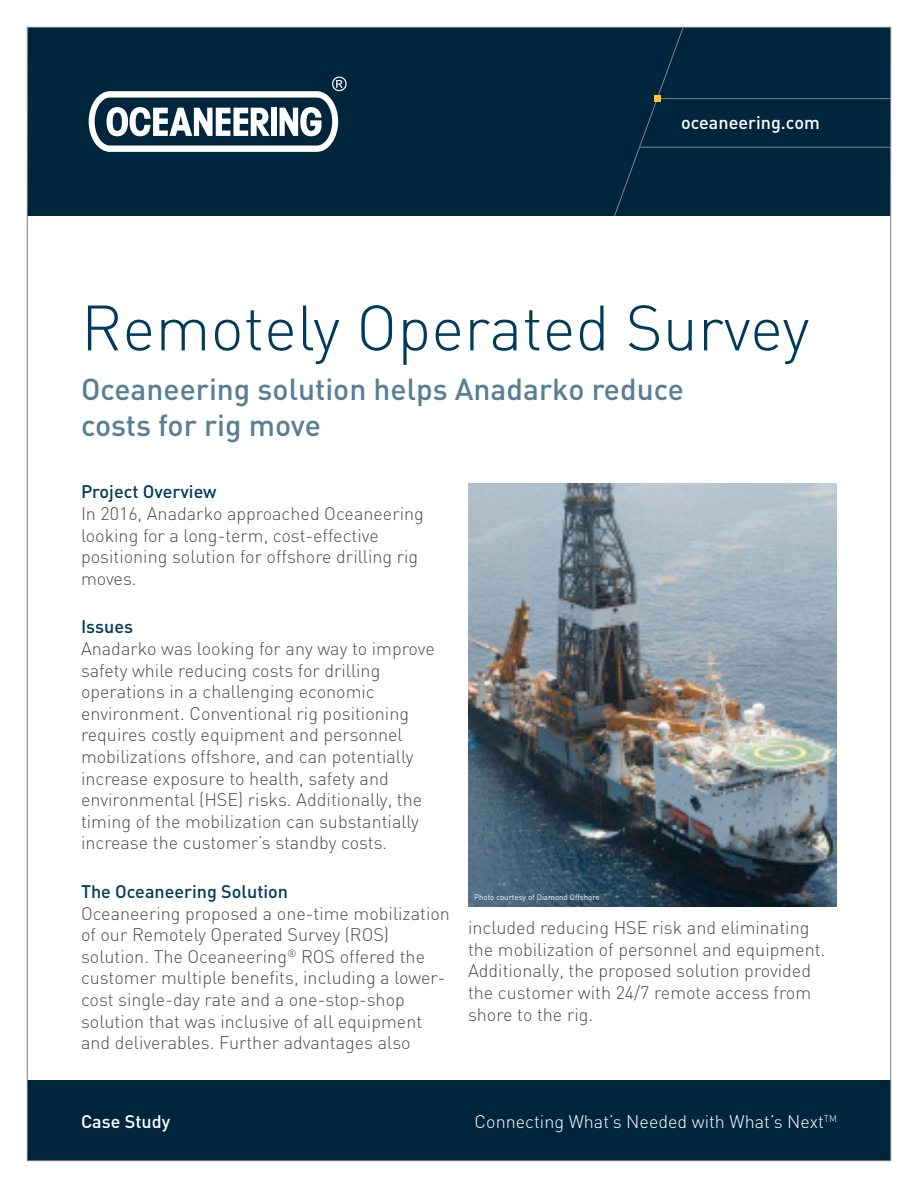
<style>
.page{position:relative;width:918px;height:1188px;background:#fff}
.page>*{position:absolute;margin:0;border:0;box-sizing:border-box;transform-origin:0 0}
.Heading{font:300 63px "DIN";color:#003a5d}
.Subheading{font:500 30px/36px "DIN";color:#577e95}
.Ingress{font:300 18px/21.6px "DIN";color:#4b4c4d}
.Ingress_features_tec{font:500 18px "DIN";color:#003a5d}
.t1{font:300 18px "DIN";color:#fff}
.Oceaneering_com__tag{font:500 18px "DIN";color:#fff}
.Body_text{font:7.8px "DIN";color:#fff}
</style>
<div class="page">
<div style="left:29px;top:29px;width:860px;height:187px;background:#00263e"></div>
<div style="left:27px;top:1080px;width:864px;height:81px;background:#00263e"></div>
<svg style="left:89px;top:77px;width:258px;height:75px"></svg>
<div style="left:272px;top:108px;width:5px;height:28px;background:#fff"></div>
<div style="left:614px;top:29px;width:70px;height:187px;background:#00263e"></div>
<hr style="left:658px;top:98px;width:233px;height:1px;background:#808285">
<hr style="left:640px;top:147px;width:251px;height:1px;background:#808285">
<div style="left:655px;top:95px;width:6px;height:7px;background:#ffc52d"></div>
<img style="left:468px;top:484px;width:369px;height:422px">
<p class="Oceaneering_com__tag" style="left:681px;top:111px;width:140px">oceaneering.com</p>
<p class="Heading" style="left:81px;top:286px;width:730px">Remotely Operated Survey</p>
<p class="Subheading" style="left:81px;top:370px;width:604px">Oceaneering solution helps Anadarko reduce costs for rig move</p>
<p class="Ingress_features_tec" style="left:81px;top:480px;width:137px">Project Overview</p>
<p class="Ingress" style="left:81px;top:502px;width:344px">In 2016, Anadarko approached Oceaneering looking for a long-term, cost-effective positioning solution for offshore drilling rig moves.</p>
<p class="Ingress_features_tec" style="left:81px;top:615px;width:54px">Issues</p>
<p class="Ingress" style="left:81px;top:637px;width:355px">Anadarko was looking for any way to improve safety while reducing costs for drilling operations in a challenging economic environment. Conventional rig positioning requires costly equipment and personnel mobilizations offshore, and can potentially increase exposure to health, safety and environmental (HSE) risks. Additionally, the timing of the mobilization can substantially increase the customer’s standby costs.</p>
<p class="Ingress_features_tec" style="left:81px;top:880px;width:209px">The Oceaneering Solution</p>
<p class="Ingress" style="left:81px;top:902px;width:370px">Oceaneering proposed a one-time mobilization of our Remotely Operated Survey (ROS) solution. The Oceaneering<sup>®</sup> ROS offered the customer multiple benefits, including a lower&shy;cost single-day rate and a one-stop-shop solution that was inclusive of all equipment and deliverables. Further advantages also</p>
<p class="Body_text" style="left:474px;top:892px;width:127px">Photo courtesy of Diamond Offshore</p>
<p class="Ingress" style="left:468px;top:916px;width:359px">included reducing HSE risk and eliminating the mobilization of personnel and equipment.<br>Additionally, the proposed solution provided the customer with 24/7 remote access from shore to the rig.</p>
<p class="Oceaneering_com__tag" style="left:81px;top:1110px;width:91px">Case Study</p>
<p class="t1" style="left:475px;top:1110px;width:364px">Connecting What’s Needed with What’s Next<sup>TM</sup></p>
</div>
